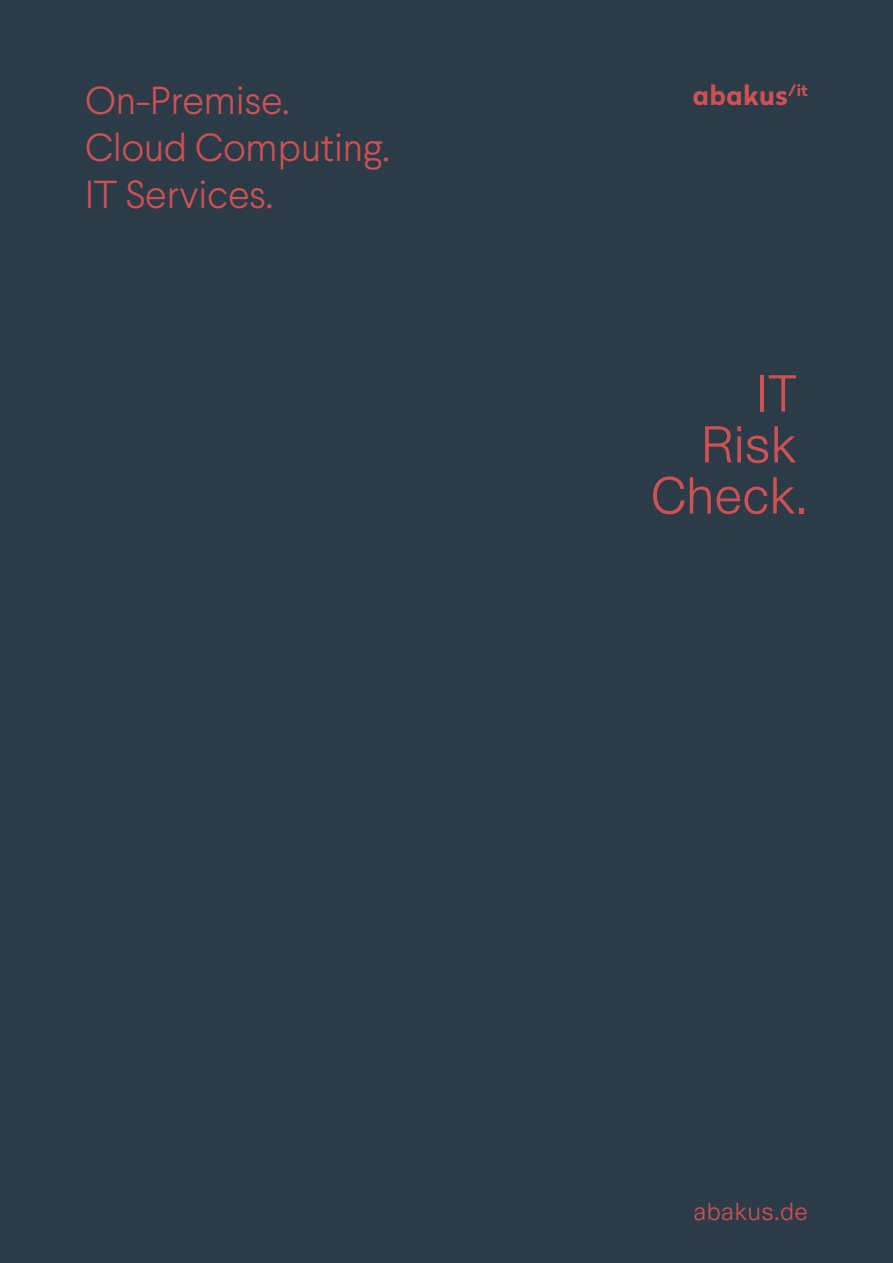
<style>
.page{position:relative;width:893px;height:1263px;background:#2b3b47}
.page>*{position:absolute;margin:0;border:0;box-sizing:border-box;transform-origin:0 0}
.t1{font:51px "Cern";letter-spacing:-.015em;color:#cf5153}
.Slogan_S_-_C{font:300 39px "Larsseit";color:#cf5153}
.Logo_-_C{font:700 27px "Radikal";letter-spacing:.01em;color:#cf5153}
.Link_-_C{font:24px "Cern";letter-spacing:.01em;color:#cf5153}
.t2{font:500 24px "Cern";color:#cf5153}
</style>
<div class="page">
<p class="Slogan_S_-_C" style="left:85px;top:76px;width:206px">On-Premise.</p>
<p class="Slogan_S_-_C" style="left:85px;top:123px;width:306px">Cloud Computing.</p>
<p class="Slogan_S_-_C" style="left:85px;top:169px;width:190px">IT Services.</p>
<p class="Logo_-_C" style="left:693px;top:76px;width:117px">abakus<sup>/it</sup></p>
<p class="t1" style="left:755px;top:357px;width:43px">IT</p>
<p class="t1" style="left:701px;top:408px;width:98px">Risk</p>
<p class="t1" style="left:652px;top:459px;width:158px">Check.</p>
<p class="Link_-_C" style="left:693px;top:1195px;width:116px">abakus.de</p>
<p class="t2" style="left:794px;top:1194px;width:15px">1</p>
</div>
